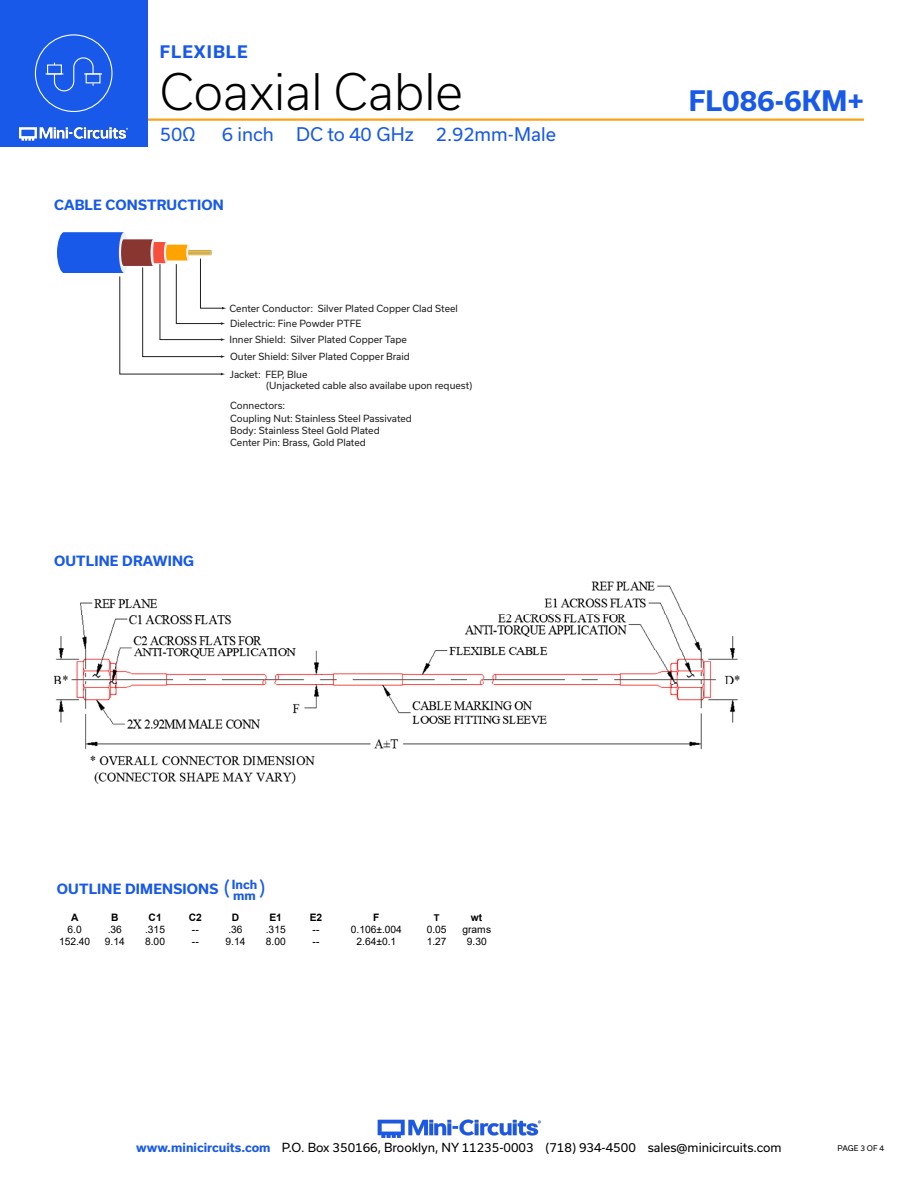
<style>
.page{position:relative;width:918px;height:1188px;background:#fff}
.page>*{position:absolute;margin:0;border:0;box-sizing:border-box;transform-origin:0 0}
.t1{font:300 48px "Usual";color:#000}
.t2{font:700 27px "Usual";color:#1859ea}
.Blue_Headers{font:19.5px "Usual";color:#1859ea}
.t3{font:18px "Usual";color:#1859ea}
.t4{font:700 16.5px "Usual";letter-spacing:.065em;color:#1859ea}
.Blue_Headers-2{font:700 13.5px "Usual";letter-spacing:.015em;color:#1859ea}
.t5{font:12px "Usual";color:#000}
.Blue_Headers-3{font:700 12px "Usual";color:#1859ea}
.t6{font:10.2px/12px "Arial";color:#000;text-align:center}
.t7{font:700 10.2px "Arial";color:#000}
.t8{font:9.45px/12.1px "Usual";color:#231f20}
.t9{font:700 9.45px "Arial";color:#000}
.t10{font:7.5px "Usual";color:#000}
.s1{font-weight:700}
.s2{font-weight:700;color:#1859ea}
</style>
<div class="page">
<hr style="left:917px;top:0;width:1px;height:147px;background:#1859ea">
<img style="left:377px;top:1119px;width:164px;height:19px">
<hr style="left:111px;top:118px;width:753px;height:3px;background:#faa21b">
<div style="left:0;top:0;width:147px;height:147px;background:#1859ea"></div>
<img style="left:18px;top:126px;width:111px;height:15px">
<div style="left:35px;top:34px;width:77px;height:78px;border:1px solid #fff;border-radius:50%"></div>
<svg style="left:46px;top:57px;width:56px;height:35px"></svg>
<svg style="left:57px;top:232px;width:169px;height:143px"></svg>
<img style="left:53px;top:581px;width:687px;height:203px">
<h3 class="t4" style="left:160px;top:42px;width:89px">FLEXIBLE</h3>
<h1 class="t1" style="left:160px;top:64px;width:305px">Coaxial Cable</h1>
<h3 class="t3" style="left:160px;top:124px;width:37px">50Ω</h3>
<h3 class="t3" style="left:222px;top:124px;width:336px">6 inch DC to 40 GHz 2.92mm-Male</h3>
<p class="Blue_Headers-2" style="left:54px;top:197px;width:171px">CABLE CONSTRUCTION</p>
<p class="t8" style="left:230px;top:301px;width:230px;line-height:15px">Center Conductor: Silver Plated Copper Clad Steel<br>Dielectric: Fine Powder PTFE</p>
<p class="t8" style="left:230px;top:331px;width:182px;line-height:17.1px">Inner Shield: Silver Plated Copper Tape<br>Outer Shield: Silver Plated Copper Braid</p>
<p class="t8" style="left:230px;top:368px;width:79px">Jacket: FEP, Blue</p>
<p class="t8" style="left:230px;top:400px;width:183px">Connectors:<br>Coupling Nut: Stainless Steel Passivated<br>Body: Stainless Steel Gold Plated<br>Center Pin: Brass, Gold Plated</p>
<p class="t8" style="left:266px;top:380px;width:208px">(Unjacketed cable also availabe upon request)</p>
<p class="Blue_Headers-2" style="left:54px;top:553px;width:142px">OUTLINE DRAWING</p>
<p class="Blue_Headers-2" style="left:57px;top:881px;width:163px">OUTLINE DIMENSIONS</p>
<p class="Blue_Headers" style="left:224px;top:878px;width:8px">(</p>
<p class="Blue_Headers-3" style="left:232px;top:878px;width:27px">Inch</p>
<p class="Blue_Headers" style="left:259px;top:878px;width:8px">)</p>
<p class="Blue_Headers-3" style="left:233px;top:888px;width:24px">mm</p>
<p class="t7" style="left:71px;top:910px;width:9px">A</p>
<p class="t7" style="left:111px;top:910px;width:9px">B</p>
<p class="t7" style="left:149px;top:910px;width:15px">C1</p>
<p class="t7" style="left:189px;top:910px;width:15px">C2</p>
<p class="t7" style="left:232px;top:910px;width:9px">D</p>
<p class="t7" style="left:270px;top:910px;width:14px">E1</p>
<p class="t7" style="left:310px;top:910px;width:14px">E2</p>
<p class="t9" style="left:434px;top:911px;width:7px">T</p>
<p class="t7" style="left:471px;top:910px;width:13px">wt</p>
<p class="t6" style="left:68px;top:924px;width:16px">6.0</p>
<p class="t6" style="left:108px;top:924px;width:16px">.36</p>
<p class="t6" style="left:145px;top:924px;width:21px">.315</p>
<p class="t6" style="left:192px;top:924px;width:8px">--</p>
<p class="t6" style="left:228px;top:924px;width:16px">.36</p>
<p class="t6" style="left:266px;top:924px;width:21px">.315</p>
<p class="t6" style="left:313px;top:924px;width:8px">--</p>
<p class="t6" style="left:427px;top:924px;width:21px">0.05</p>
<p class="t6" style="left:463px;top:924px;width:30px">grams</p>
<p class="t6" style="left:59px;top:935px;width:33px">152.40</p>
<p class="t6" style="left:105px;top:935px;width:21px">9.14</p>
<p class="t6" style="left:145px;top:935px;width:21px">8.00</p>
<p class="t6" style="left:192px;top:935px;width:8px">--</p>
<p class="t6" style="left:226px;top:935px;width:21px">9.14</p>
<p class="t6" style="left:266px;top:935px;width:21px">8.00</p>
<p class="t6" style="left:313px;top:935px;width:8px">--</p>
<p class="t6" style="left:427px;top:935px;width:21px">1.27</p>
<p class="t6" style="left:467px;top:935px;width:21px">9.30</p>
<p class="t6" style="left:351px;top:912px;width:53px"><span class="s1">F<br></span>0.106±.004<br>2.64±0.1</p>
<h2 class="t2" style="left:689px;top:85px;width:177px">FL086-6KM+</h2>
<p class="t5" style="left:136px;top:1141px;width:647px"><span class="s2">www.minicircuits.com</span> P.O. Box 350166, Brooklyn, NY 11235-0003 (718) 934-4500 sales@minicircuits.com</p>
<p class="t10" style="left:838px;top:1144px;width:48px">PAGE 3 OF 4</p>
</div>
